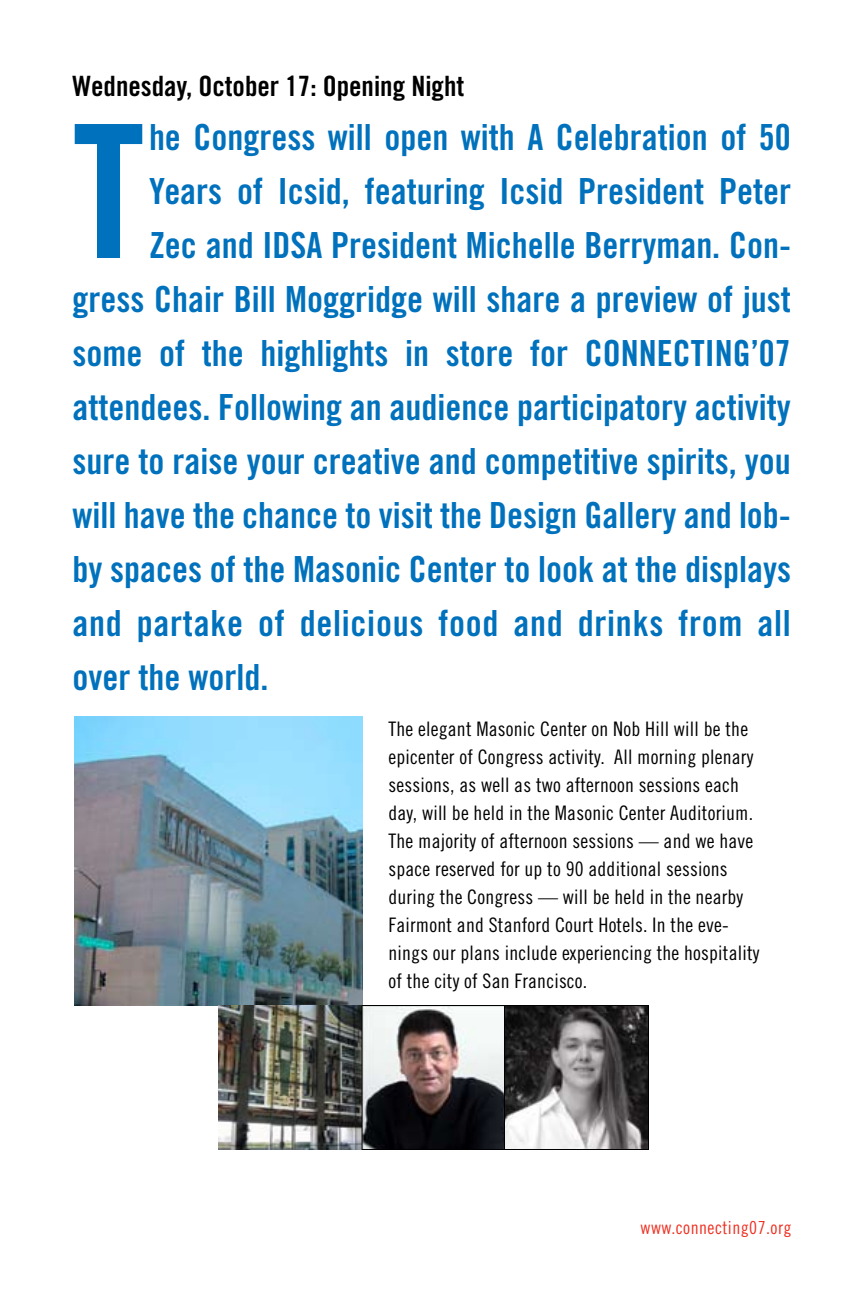
<style>
.page{position:relative;width:864px;height:1296px;background:#fff}
.page>*{position:absolute;margin:0;border:0;box-sizing:border-box;transform-origin:0 0}
.t1{font:185.6px "Trade Gothic Bold Cond Twenty";color:#0071bc}
.t2{font:36px "Trade Gothic Bold Cond Twenty";color:#0071bc}
.t3{font:36px "Trade Gothic Bold Cond Twenty";letter-spacing:.02em;color:#0071bc}
.t4{font:28px "Trade Gothic Bold Cond Twenty";color:#000}
.t5{font:20px/28px "Trade Gothic Cond Eighteen";letter-spacing:.01em;color:#000}
.t6{font:18px "Trade Gothic Cond Eighteen";letter-spacing:.025em;color:#ee3224}
</style>
<div class="page">
<img style="left:74px;top:716px;width:288px;height:289px">
<img style="left:218px;top:1006px;width:286px;height:144px">
<div style="left:362px;top:1005px;width:144px;height:145px;border:1px solid #000"></div>
<img style="left:506px;top:1007px;width:141px;height:141px">
<div style="left:504px;top:1005px;width:145px;height:145px;border:1px solid #000"></div>
<p class="t4" style="left:72px;top:69px;width:393px">Wednesday, October 17: Opening Night</p>
<p class="t2" style="left:149px;top:115px;width:643px">he Congress will open with A Celebration of 50</p>
<p class="t2" style="left:149px;top:169px;width:644px">Years of Icsid, featuring Icsid President Peter</p>
<p class="t2" style="left:149px;top:223px;width:644px">Zec and IDSA President Michelle Berryman. Con-</p>
<p class="t2" style="left:72px;top:277px;width:720px">gress Chair Bill Moggridge will share a preview of just</p>
<p class="t2" style="left:72px;top:331px;width:720px">some of the highlights in store for CONNECTING’07</p>
<p class="t2" style="left:72px;top:385px;width:720px">attendees. Following an audience participatory activity</p>
<p class="t2" style="left:72px;top:439px;width:720px">sure to raise your creative and competitive spirits, you</p>
<p class="t2" style="left:72px;top:493px;width:720px">will have the chance to visit the Design Gallery and lob-</p>
<p class="t2" style="left:72px;top:547px;width:720px">by spaces of the Masonic Center to look at the displays</p>
<p class="t3" style="left:72px;top:601px;width:720px">and partake of delicious food and drinks from all</p>
<p class="t2" style="left:72px;top:655px;width:197px">over the world.</p>
<p class="t5" style="left:388px;top:714px;width:373px">The elegant Masonic Center on Nob Hill will be the epicenter of Congress activity. All morning plenary sessions, as well as two afternoon sessions each day, will be held in the Masonic Center Auditorium.<br>The majority of afternoon sessions — and we have space reserved for up to 90 additional sessions during the Congress — will be held in the nearby Fairmont and Stanford Court Hotels. In the eve&shy;nings our plans include experiencing the hospitality of the city of San Francisco.</p>
<h1 class="t1" style="left:72px;top:79px;width:74px">T</h1>
<p class="t6" style="left:641px;top:1217px;width:152px">www.connecting07.org</p>
</div>
